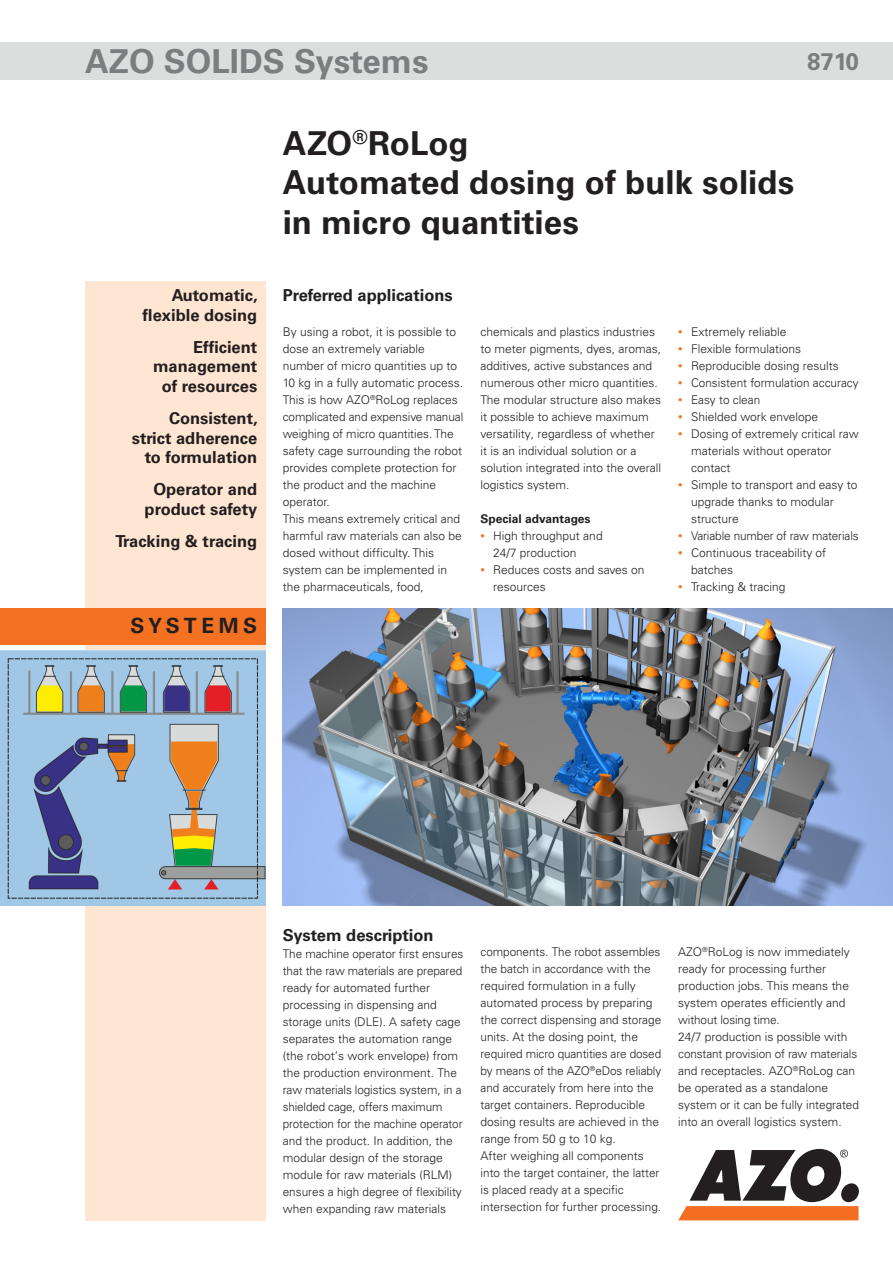
<style>
.page{position:relative;width:893px;height:1263px;background:#fff}
.page>*{position:absolute;margin:0;border:0;box-sizing:border-box;transform-origin:0 0}
.t1{font:700 33px/39.6px "Univers LT Pro 65";color:#231f20}
.t2{font:700 33px "Univers LT Pro 65";color:#7b7e7f}
.t3{font:700 24px "Univers LT Pro 65";color:#7b7e7f}
.t4{font:700 21px "Univers LT Pro 65";letter-spacing:.21em;color:#231f20}
.t5{font:700 16.5px/19.5px "Univers LT Pro 65";color:#231f20;text-align:right}
.t6{font:300 12px/17px "Univers LT Pro 45";color:#231f20}
.t7{font:700 12px "Univers LT Pro 65";color:#231f20}
.s1{font-size:9px;color:#f37021}
</style>
<div class="page">
<div style="left:0;top:43px;width:893px;height:37px;background:#dcdedd"></div>
<div style="left:85px;top:281px;width:181px;height:939px;background:#fee6d3"></div>
<svg style="left:678px;top:1149px;width:181px;height:71px"></svg>
<img style="left:0;top:651px;width:266px;height:255px">
<img style="left:283px;top:608px;width:610px;height:298px">
<div style="left:0;top:608px;width:266px;height:36px;background:#f47121"></div>
<h1 class="t2" style="left:85px;top:42px;width:345px">AZO SOLIDS Systems</h1>
<h2 class="t3" style="left:807px;top:47px;width:53px">8710</h2>
<h1 class="t1" style="left:283px;top:123px;width:513px">AZO<sup>®</sup>RoLog<br>Automated dosing of bulk solids in micro quantities</h1>
<h3 class="t5" style="left:143px;top:286px;width:117px">Automatic, flexible dosing</h3>
<h3 class="t5" style="left:153px;top:337px;width:106px">Efficient management of resources</h3>
<h3 class="t5" style="left:132px;top:409px;width:127px">Consistent, strict adherence to formulation</h3>
<h3 class="t5" style="left:145px;top:480px;width:114px;text-align:center">Operator and product safety</h3>
<h3 class="t5" style="left:116px;top:532px;width:143px">Tracking &amp; tracing</h3>
<h3 class="t4" style="left:131px;top:613px;width:128px">SYSTEMS</h3>
<h3 class="t5" style="left:283px;top:286px;width:172px">Preferred applications</h3>
<p class="t6" style="left:480px;top:323px;width:182px">chemicals and plastics industries to meter pigments, dyes, aromas, additives, active substances and numerous other micro quantities.<br>The modular structure also makes it possible to achieve maximum versatility, regardless of whether it is an individual solution or a solution integrated into the overall logistics system.</p>
<p class="t7" style="left:480px;top:512px;width:111px">Special advantages</p>
<p class="t6" style="left:493px;top:527px;width:111px;text-indent:-13px"><span class="s1">•</span> High throughput and<br>24/7 production</p>
<p class="t6" style="left:493px;top:561px;width:153px;text-indent:-13px"><span class="s1">•</span> Reduces costs and saves on resources</p>
<p class="t6" style="left:283px;top:323px;width:182px">By using a robot, it is possible to dose an extremely variable number of micro quantities up to<br>10 kg in a fully automatic process.<br>This is how AZO<sup>®</sup>RoLog replaces complicated and expensive manual weighing of micro quantities. The safety cage surrounding the robot provides complete protection for the product and the machine operator.<br>This means extremely critical and harmful raw materials can also be dosed without difficulty. This system can be implemented in the pharmaceuticals, food,</p>
<p class="t6" style="left:678px;top:323px;width:110px"><span class="s1">•</span> Extremely reliable</p>
<p class="t6" style="left:678px;top:340px;width:124px"><span class="s1">•</span> Flexible formulations</p>
<p class="t6" style="left:678px;top:357px;width:162px"><span class="s1">•</span> Reproducible dosing results</p>
<p class="t6" style="left:678px;top:374px;width:182px"><span class="s1">•</span> Consistent formulation accuracy</p>
<p class="t6" style="left:678px;top:391px;width:84px"><span class="s1">•</span> Easy to clean</p>
<p class="t6" style="left:678px;top:408px;width:141px"><span class="s1">•</span> Shielded work envelope</p>
<p class="t6" style="left:691px;top:425px;width:169px;text-indent:-13px"><span class="s1">•</span> Dosing of extremely critical raw materials without operator contact</p>
<p class="t6" style="left:691px;top:476px;width:168px;text-indent:-13px"><span class="s1">•</span> Simple to transport and easy to upgrade thanks to modular structure</p>
<p class="t6" style="left:678px;top:527px;width:182px"><span class="s1">•</span> Variable number of raw materials</p>
<p class="t6" style="left:691px;top:544px;width:137px;text-indent:-13px"><span class="s1">•</span> Continuous traceability of batches</p>
<p class="t6" style="left:678px;top:578px;width:109px"><span class="s1">•</span> Tracking &amp; tracing</p>
<h3 class="t5" style="left:283px;top:925px;width:152px">System description</h3>
<p class="t6" style="left:283px;top:945px;width:182px">The machine operator first ensures that the raw materials are prepared ready for automated further processing in dispensing and storage units (DLE). A safety cage separates the automation range (the robot’s work envelope) from the production environment. The raw materials logistics system, in a shielded cage, offers maximum protection for the machine operator and the product. In addition, the modular design of the storage module for raw materials (RLM) ensures a high degree of flexibility when expanding raw materials</p>
<p class="t6" style="left:480px;top:943px;width:182px">components. The robot assembles the batch in accordance with the required formulation in a fully automated process by preparing the correct dispensing and storage units. At the dosing point, the required micro quantities are dosed by means of the AZO<sup>®</sup>eDos reliably and accurately from here into the target containers. Reproducible dosing results are achieved in the range from 50 g to 10 kg.<br>After weighing all components into the target container, the latter is placed ready at a specific intersection for further processing.</p>
<p class="t6" style="left:678px;top:943px;width:182px">AZO<sup>®</sup>RoLog is now immediately ready for processing further production jobs. This means the system operates efficiently and without losing time.<br>24/7 production is possible with constant provision of raw materials and receptacles. AZO<sup>®</sup>RoLog can be operated as a standalone system or it can be fully integrated into an overall logistics system.</p>
</div>
